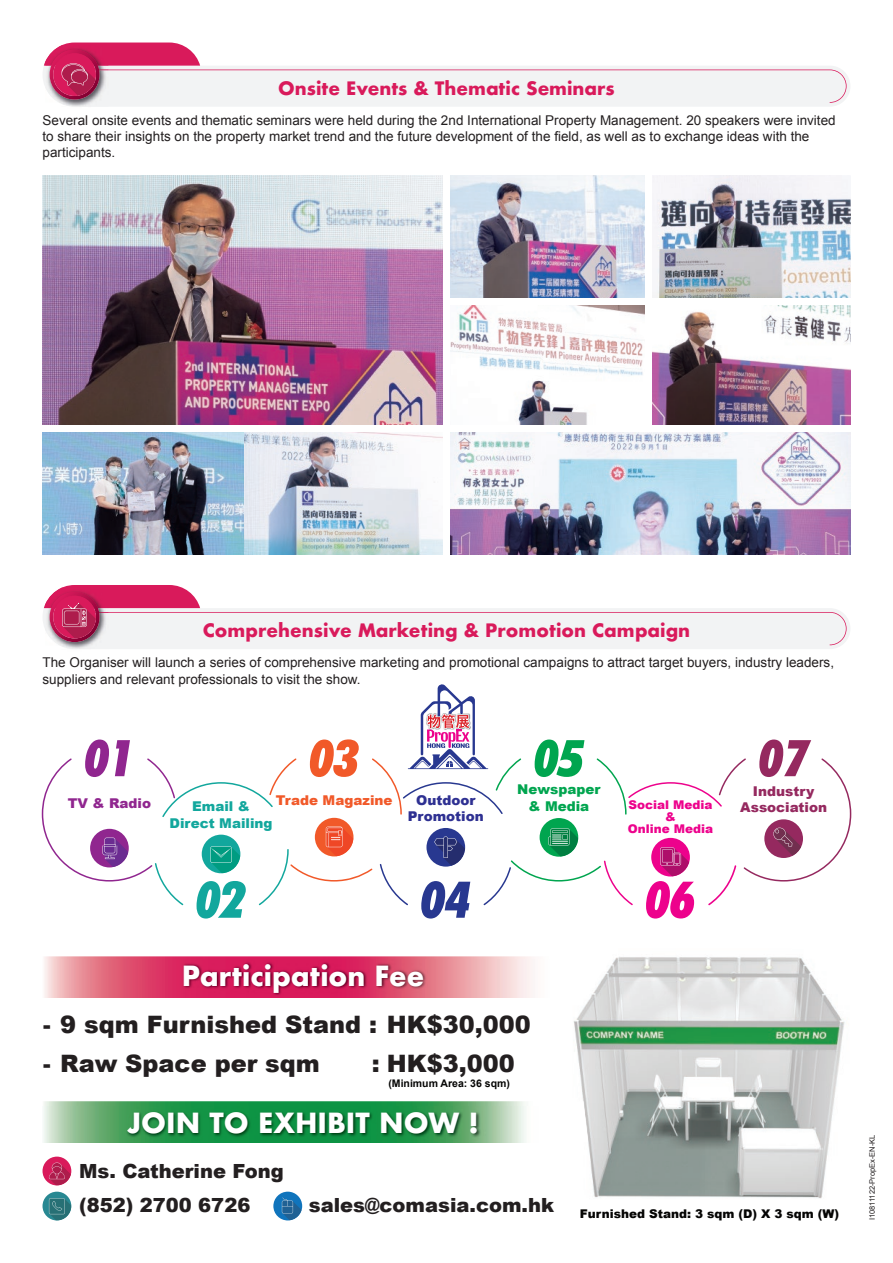
<style>
.page{position:relative;width:893px;height:1263px;background:#fff}
.page>*{position:absolute;margin:0;border:0;box-sizing:border-box;transform-origin:0 0}
.t1{font:italic 900 condensed 50.55px "Futura BT";color:#90268f}
.t2{font:italic 900 condensed 50.55px "Futura BT";color:#12a79d}
.t3{font:italic 900 condensed 50.55px "Futura BT";color:#f15929}
.t4{font:italic 900 condensed 50.55px "Futura BT";color:#283890}
.t5{font:italic 900 condensed 50.55px "Futura BT";color:#00a54f}
.t6{font:italic 900 condensed 50.55px "Futura BT";color:#ed028c}
.t7{font:italic 900 condensed 50.55px "Futura BT";color:#95295f}
.t8{font:700 27px "Futura";color:#fff}
.t9{font:900 24px "Arial";color:#231f20}
.t10{font:900 19.5px/34.5px "Arial";color:#231f20}
.t11{font:700 18px "Futura";color:#d91a5b}
.t12{font:13.5px/16.2px "Arial";color:#231f20}
.t13{font:900 13.5px/16.2px "Arial";color:#12a79d;text-align:center}
.t14{font:900 13.5px/16.2px "Arial";color:#95295f;text-align:center}
.t15{font:900 13.5px/16.2px "Arial";color:#2e3092;text-align:center}
.t16{font:900 13.5px/16.2px "Arial";color:#00a54f;text-align:center}
.t17{font:900 13.5px "Arial";color:#f15929}
.t18{font:900 13.5px "Arial";color:#90268f}
.t19{font:900 12px "Arial";color:#050504}
.t20{font:900 12px/12px "Arial";color:#ed028c;text-align:center}
.t21{font:700 10.5px "Arial";color:#050504}
.t22{font:7.5px "Arial";color:#231f20}
.s1{font-size:22.5px}
</style>
<div class="page">
<img style="left:573px;top:957px;width:272px;height:242px">
<hr style="left:892px;top:0;width:1px;height:649px;background:#283890">
<img style="left:892px;top:470px;width:1px;height:179px">
<img style="left:892px;top:217px;width:1px;height:253px">
<img style="left:43px;top:175px;width:807px;height:379px">
<div style="left:443px;top:172px;width:6px;height:385px;background:#fff"></div>
<div style="left:645px;top:172px;width:6px;height:259px;background:#fff"></div>
<div style="left:40px;top:425px;width:813px;height:6px;background:#fff"></div>
<div style="left:443px;top:299px;width:410px;height:6px;background:#fff"></div>
<img style="left:44px;top:956px;width:569px;height:41px">
<img style="left:44px;top:997px;width:489px;height:1px">
<img style="left:44px;top:959px;width:525px;height:38px">
<img style="left:44px;top:1101px;width:544px;height:41px">
<img style="left:44px;top:1142px;width:482px;height:1px">
<img style="left:44px;top:1107px;width:525px;height:35px">
<svg style="left:42px;top:684px;width:809px;height:221px"></svg>
<svg style="left:43px;top:585px;width:807px;height:64px"></svg>
<div style="left:43px;top:1156px;width:28px;height:29px;background:#d91a5b;border-radius:50%"></div>
<svg style="left:49px;top:1162px;width:22px;height:23px"></svg>
<div style="left:43px;top:1192px;width:28px;height:28px;background:#288892;border-radius:50%"></div>
<svg style="left:49px;top:1198px;width:22px;height:22px"></svg>
<div style="left:273px;top:1192px;width:29px;height:28px;background:#1074bc;border-radius:50%"></div>
<svg style="left:282px;top:1197px;width:20px;height:23px"></svg>
<svg style="left:43px;top:43px;width:807px;height:64px"></svg>
<h3 class="t11" style="left:278px;top:75px;width:338px">Onsite Events &amp; Thematic Seminars</h3>
<p class="t12" style="left:43px;top:112px;width:795px">Several onsite events and thematic seminars were held during the 2nd International Property Management. 20 speakers were invited to share their insights on the property market trend and the future development of the field, as well as to exchange ideas with the participants.</p>
<h3 class="t11" style="left:203px;top:617px;width:489px">Comprehensive Marketing &amp; Promotion Campaign</h3>
<p class="t12" style="left:43px;top:655px;width:793px">The Organiser will launch a series of comprehensive marketing and promotional campaigns to attract target buyers, industry leaders, suppliers and relevant professionals to visit the show.</p>
<h1 class="t1" style="left:85px;top:727px;width:51px">01</h1>
<h1 class="t3" style="left:309px;top:727px;width:51px">03</h1>
<h1 class="t5" style="left:534px;top:727px;width:51px">05</h1>
<h1 class="t7" style="left:759px;top:727px;width:51px">07</h1>
<p class="t13" style="left:170px;top:798px;width:104px">Email &amp;<br>Direct Mailing</p>
<p class="t15" style="left:408px;top:791px;width:77px">Outdoor<br>Promotion</p>
<p class="t16" style="left:517px;top:781px;width:85px">Newspaper &amp; Media</p>
<p class="t14" style="left:740px;top:782px;width:88px">Industry<br>Association</p>
<p class="t18" style="left:68px;top:793px;width:85px">TV &amp; Radio</p>
<p class="t17" style="left:276px;top:790px;width:118px">Trade Magazine</p>
<p class="t20" style="left:628px;top:799px;width:87px">Social Media &amp;<br>Online Media</p>
<h1 class="t2" style="left:196px;top:869px;width:51px">02</h1>
<h1 class="t4" style="left:421px;top:869px;width:51px">04</h1>
<h2 class="t8" style="left:182px;top:956px;width:244px">Participation Fee</h2>
<h3 class="t9" style="left:43px;top:1007px;width:489px"><span class="s1">-</span> 9 sqm Furnished Stand : HK$30,000</h3>
<h3 class="t9" style="left:43px;top:1046px;width:278px"><span class="s1">-</span> Raw Space per sqm</h3>
<h3 class="t9" style="left:372px;top:1046px;width:144px">: HK$3,000</h3>
<p class="t21" style="left:388px;top:1076px;width:123px">(Minimum Area: 36 sqm)</p>
<h2 class="t8" style="left:127px;top:1103px;width:353px">JOIN TO EXHIBIT NOW !</h2>
<h3 class="t10" style="left:79px;top:1153px;width:206px">Ms. Catherine Fong (852) 2700 6726</h3>
<h3 class="t10" style="left:309px;top:1187px;width:247px">sales@comasia.com.hk</h3>
<h1 class="t6" style="left:646px;top:869px;width:51px">06</h1>
<p class="t19" style="left:580px;top:1205px;width:261px">Furnished Stand: 3 sqm (D) X 3 sqm (W)</p>
<p class="t22" style="left:867px;top:1220px;width:88px;rotate:-90deg">I10811122-PropEx-EN-KL</p>
</div>
